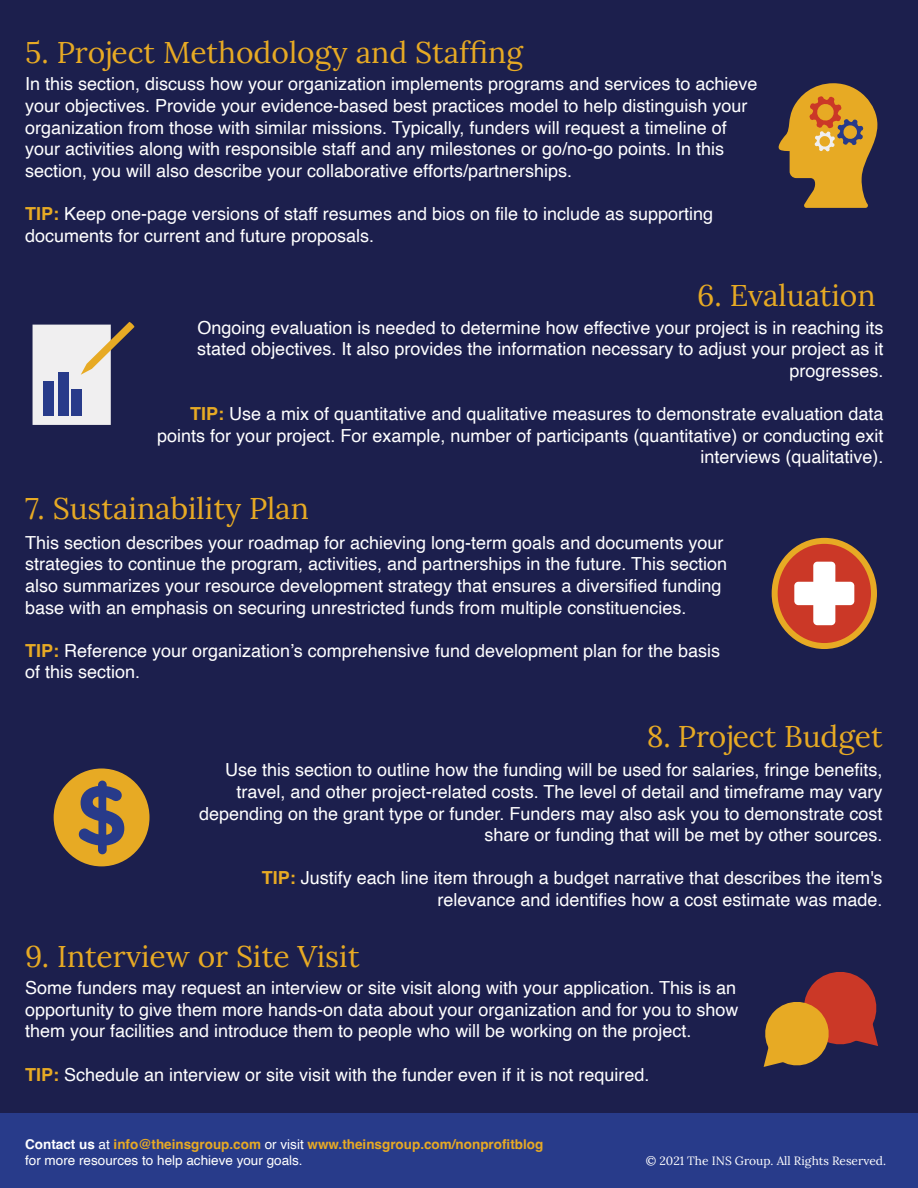
<style>
.page{position:relative;width:918px;height:1188px;background:#fff}
.page>*{position:absolute;margin:0;border:0;box-sizing:border-box;transform-origin:0 0}
.t1{font:30px "Lora";color:#e7aa24}
.t2{font:18px/21.6px "Helvetica";color:#fff}
.t3{font:700 13.5px/16.2px "Helvetica";color:#e7aa24}
.t4{font:12px "Lora";color:#fff}
.s1{font-weight:700;color:#e7aa24}
.s2{color:#fff}
.s3{font-weight:400;color:#fff}
</style>
<div class="page">
<div style="left:0;top:1113px;width:918px;height:75px;background:#283b8a"></div>
<div style="left:0;top:0;width:918px;height:1113px;background:#1c1f4d"></div>
<div style="left:54px;top:769px;width:96px;height:97px;background:#e7aa24;border-radius:50%"></div>
<svg style="left:79px;top:781px;width:45px;height:73px"></svg>
<svg style="left:763px;top:972px;width:115px;height:95px"></svg>
<svg style="left:778px;top:83px;width:99px;height:125px"></svg>
<svg style="left:33px;top:322px;width:102px;height:103px"></svg>
<div style="left:775px;top:541px;width:99px;height:105px;background:#cb3827;border-radius:50%"></div>
<div style="left:772px;top:538px;width:105px;height:111px;border:6px solid #e7aa24;border-radius:50%"></div>
<div style="left:813px;top:562px;width:22px;height:63px;background:#fff;border-radius:4px"></div>
<div style="left:794px;top:582px;width:60px;height:23px;background:#fff;border-radius:4px"></div>
<h1 class="t1" style="left:25px;top:30px;width:499px">5. Project Methodology and Staffing</h1>
<p class="t2" style="left:25px;top:74px;width:734px">In this section, discuss how your organization implements programs and services to achieve your objectives. Provide your evidence-based best practices model to help distinguish your organization from those with similar missions. Typically, funders will request a timeline of your activities along with responsible staff and any milestones or go/no-go points. In this section, you will also describe your collaborative efforts/partnerships.</p>
<p class="t2" style="left:25px;top:204px;width:690px"><span class="s1">TIP:</span> Keep one-page versions of staff resumes and bios on file to include as supporting documents for current and future proposals.</p>
<h1 class="t1" style="left:697px;top:273px;width:180px">6. Evaluation</h1>
<p class="t2" style="left:197px;top:317px;width:688px;text-align:right">Ongoing evaluation is needed to determine how effective your project is in reaching its stated objectives. It also provides the information necessary to adjust your project as it progresses.</p>
<p class="t2" style="left:157px;top:403px;width:728px;text-align:right"><span class="s1">TIP:</span> Use a mix of quantitative and qualitative measures to demonstrate evaluation data points for your project. For example, number of participants (quantitative) or conducting exit interviews (qualitative).</p>
<h1 class="t1" style="left:25px;top:486px;width:285px">7. Sustainability Plan</h1>
<p class="t2" style="left:25px;top:532px;width:704px">This section describes your roadmap for achieving long-term goals and documents your strategies to continue the program, activities, and partnerships in the future. This section also summarizes your resource development strategy that ensures a diversified funding base with an emphasis on securing unrestricted funds from multiple constituencies.</p>
<p class="t2" style="left:25px;top:640px;width:697px"><span class="s1">TIP:</span> Reference your organization’s comprehensive fund development plan for the basis of this section.</p>
<h1 class="t1" style="left:647px;top:713px;width:237px">8. Project Budget</h1>
<p class="t2" style="left:199px;top:760px;width:685px;text-align:right">Use this section to outline how the funding will be used for salaries, fringe benefits, travel, and other project-related costs. The level of detail and timeframe may vary depending on the grant type or funder. Funders may also ask you to demonstrate cost share or funding that will be met by other sources.</p>
<p class="t2" style="left:262px;top:868px;width:622px;text-align:right"><span class="s1">TIP:</span> Justify each line item through a budget narrative that describes the item's relevance and identifies how a cost estimate was made.</p>
<h1 class="t1" style="left:25px;top:934px;width:336px">9. Interview or Site Visit</h1>
<p class="t2" style="left:25px;top:978px;width:715px">Some funders may request an interview or site visit along with your application. This is an opportunity to give them more hands-on data about your organization and for you to show them your facilities and introduce them to people who will be working on the project.</p>
<p class="t2" style="left:25px;top:1064px;width:626px"><span class="s1">TIP:</span> Schedule an interview or site visit with the funder even if it is not required.</p>
<p class="t3" style="left:25px;top:1138px;width:520px"><span class="s2">Contact us</span> <span class="s3">at</span> info@theinsgroup.com <span class="s3">or visit</span> www.theinsgroup.com/nonprofitblog <span class="s3">for more resources to help achieve your goals.</span></p>
<p class="t4" style="left:646px;top:1152px;width:242px">© 2021 The INS Group. All Rights Reserved.</p>
</div>
